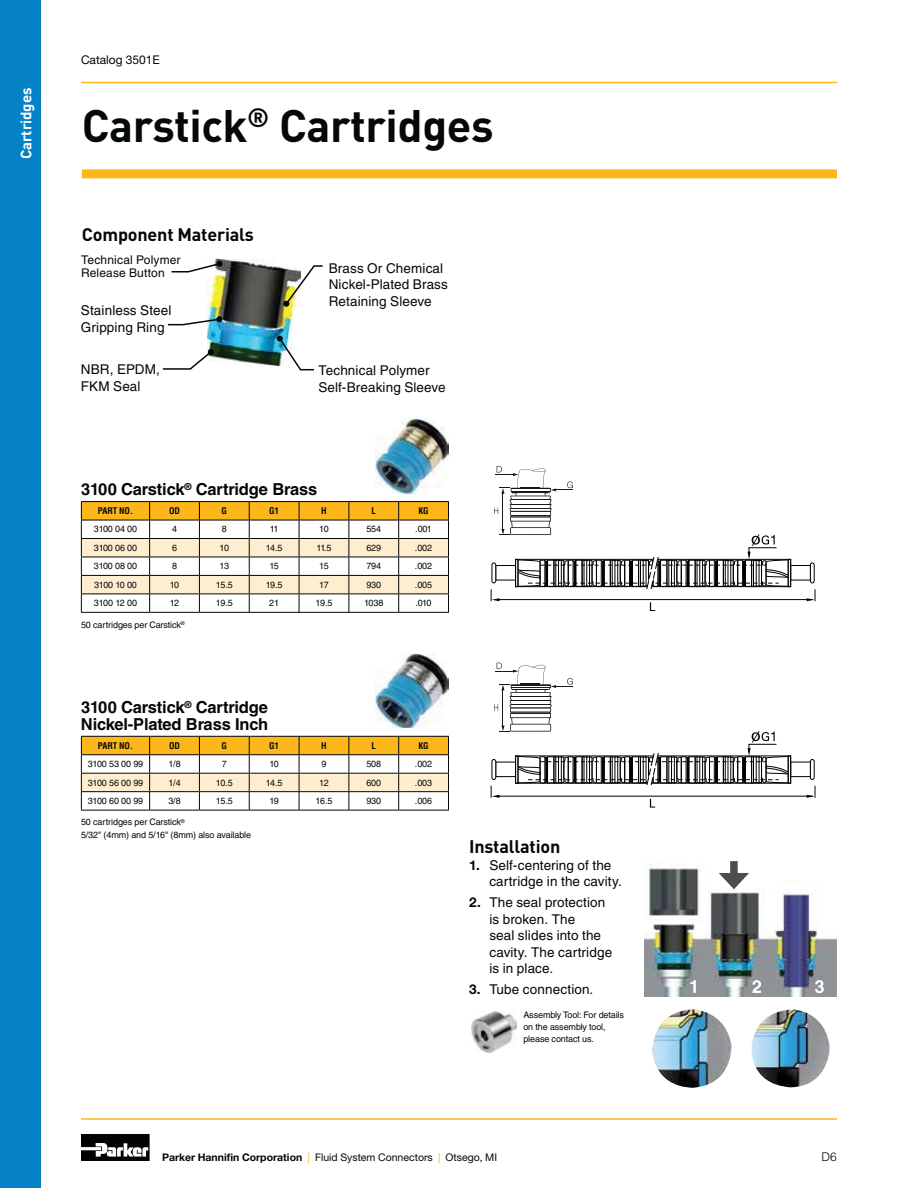
<style>
.page{position:relative;width:918px;height:1188px;background:#fff}
.page>*{position:absolute;margin:0;border:0;box-sizing:border-box;transform-origin:0 0}
.t1{font:700 45px "DINOT";letter-spacing:-.01em;color:#040809}
.t2{font:700 18px "DINOT";letter-spacing:-.01em;color:#040809}
.t3{font:700 16.5px/16.5px "Helvetica LT Std";letter-spacing:-.01em;color:#040809}
.t4{font:700 15px "DINOT";letter-spacing:-.01em;color:#fff}
.t5{font:13.5px/16.5px "Helvetica LT Std";letter-spacing:.01em;color:#040809}
.t6{font:12px/13.5px "Helvetica LT Std";letter-spacing:.015em;color:#040809}
.t7{font:12px "Helvetica Neue LT Std";color:#040809}
.t8{font:300 12px "Helvetica LT Std";color:#040809}
.t9{font:10.5px "Helvetica Neue LT Std";color:#040809}
.t10{font:9px/12px "Helvetica LT Std";letter-spacing:-.01em;color:#040809}
.t11{font:700 condensed 9px "Helvetica LT Std";letter-spacing:-.01em;color:#040809}
.s1{font-family:"Helvetica Neue LT Std";font-weight:700}
.s2{font-weight:700}
.s3{color:#fdb71b}
</style>
<div class="page">
<hr style="left:81px;top:1118px;width:756px;height:2px;background:#fdb71b">
<svg style="left:81px;top:1134px;width:69px;height:27px"></svg>
<hr style="left:81px;top:82px;width:756px;height:1px;background:#fdb71b">
<div style="left:0;top:0;width:40px;height:1188px;background:#0581c5"></div>
<hr style="left:81px;top:501px;width:69px;height:1px;background:#040809">
<hr style="left:150px;top:501px;width:49px;height:1px;background:#040809">
<hr style="left:199px;top:501px;width:50px;height:1px;background:#040809">
<hr style="left:249px;top:501px;width:50px;height:1px;background:#040809">
<hr style="left:299px;top:501px;width:50px;height:1px;background:#040809">
<hr style="left:349px;top:501px;width:50px;height:1px;background:#040809">
<hr style="left:399px;top:501px;width:50px;height:1px;background:#040809">
<svg style="left:81px;top:502px;width:368px;height:110px"></svg>
<hr style="left:81px;top:612px;width:69px;height:1px;background:#040809">
<hr style="left:150px;top:612px;width:49px;height:1px;background:#040809">
<hr style="left:199px;top:612px;width:100px;height:1px;background:#040809">
<hr style="left:299px;top:612px;width:100px;height:1px;background:#040809">
<hr style="left:399px;top:612px;width:50px;height:1px;background:#040809">
<svg style="left:81px;top:736px;width:368px;height:74px"></svg>
<hr style="left:81px;top:810px;width:69px;height:1px;background:#040809">
<hr style="left:150px;top:810px;width:49px;height:1px;background:#040809">
<hr style="left:199px;top:810px;width:100px;height:1px;background:#040809">
<hr style="left:299px;top:810px;width:100px;height:1px;background:#040809">
<hr style="left:399px;top:810px;width:50px;height:1px;background:#040809">
<img style="left:376px;top:419px;width:73px;height:74px">
<div style="left:790px;top:565px;width:21px;height:15px;border:1px solid #010202"></div>
<div style="left:810px;top:563px;width:4px;height:20px;border:1px solid #010202;border-radius:2px"></div>
<svg style="left:807px;top:589px;width:9px;height:12px"></svg>
<hr style="left:497px;top:599px;width:316px;height:1px;background:#010202">
<div style="left:790px;top:762px;width:21px;height:15px;border:1px solid #010202"></div>
<div style="left:810px;top:759px;width:4px;height:21px;border:1px solid #010202;border-radius:2px"></div>
<svg style="left:807px;top:786px;width:9px;height:12px"></svg>
<hr style="left:497px;top:796px;width:316px;height:1px;background:#010202">
<svg style="left:491px;top:466px;width:298px;height:145px"></svg>
<svg style="left:491px;top:663px;width:298px;height:145px"></svg>
<img style="left:376px;top:654px;width:73px;height:74px">
<div style="left:82px;top:169px;width:755px;height:9px;background:#fdb71b"></div>
<img style="left:207px;top:259px;width:91px;height:106px">
<svg style="left:162px;top:349px;width:52px;height:21px"></svg>
<svg style="left:277px;top:336px;width:38px;height:35px"></svg>
<svg style="left:283px;top:265px;width:40px;height:42px"></svg>
<svg style="left:167px;top:316px;width:55px;height:10px"></svg>
<svg style="left:171px;top:261px;width:52px;height:12px"></svg>
<img style="left:652px;top:1009px;width:178px;height:79px">
<img style="left:645px;top:864px;width:191px;height:132px">
<svg style="left:690px;top:980px;width:6px;height:13px"></svg>
<svg style="left:752px;top:980px;width:9px;height:13px"></svg>
<svg style="left:815px;top:980px;width:9px;height:13px"></svg>
<div style="left:730px;top:861px;width:8px;height:18px;background:#4d4d4f"></div>
<svg style="left:719px;top:873px;width:30px;height:16px"></svg>
<img style="left:472px;top:1011px;width:45px;height:41px">
<h3 class="t4" style="left:21px;top:159px;width:73px;rotate:-90deg">Cartridges</h3>
<h3 class="t7" style="left:81px;top:55px;width:80px">Catalog 3501E</h3>
<h1 class="t1" style="left:82px;top:110px;width:413px">Carstick<sup>®</sup> Cartridges</h1>
<h2 class="t2" style="left:82px;top:228px;width:174px">Component Materials</h2>
<h3 class="t6" style="left:81px;top:254px;width:101px">Technical Polymer<br>Release Button</h3>
<h3 class="t5" style="left:329px;top:261px;width:121px">Brass Or Chemical<br>Nickel-Plated Brass<br>Retaining Sleeve</h3>
<h3 class="t5" style="left:81px;top:303px;width:92px">Stainless Steel<br>Gripping Ring</h3>
<h3 class="t5" style="left:318px;top:363px;width:129px">Technical Polymer<br>Self-Breaking Sleeve</h3>
<h3 class="t5" style="left:81px;top:362px;width:81px">NBR, EPDM,<br>FKM Seal</h3>
<h3 class="t3" style="left:81px;top:482px;width:238px">3100 Carstick<sup>®</sup> Cartridge Brass</h3>
<p class="t11" style="left:98px;top:508px;width:37px">PART NO.</p>
<p class="t11" style="left:169px;top:508px;width:12px">OD</p>
<p class="t11" style="left:222px;top:508px;width:7px">G</p>
<p class="t11" style="left:269px;top:508px;width:11px">G1</p>
<p class="t11" style="left:321px;top:508px;width:7px">H</p>
<p class="t11" style="left:372px;top:508px;width:6px">L</p>
<p class="t11" style="left:418px;top:508px;width:12px">KG</p>
<p class="t10" style="left:94px;top:524px;width:45px">3100 04 00</p>
<p class="t10" style="left:172px;top:524px;width:7px">4</p>
<p class="t10" style="left:222px;top:524px;width:7px">8</p>
<p class="t10" style="left:270px;top:524px;width:10px">11</p>
<p class="t10" style="left:319px;top:524px;width:11px">10</p>
<p class="t10" style="left:366px;top:524px;width:16px">554</p>
<p class="t10" style="left:415px;top:524px;width:18px">.001</p>
<p class="t10" style="left:94px;top:542px;width:45px">3100 06 00</p>
<p class="t10" style="left:172px;top:542px;width:7px">6</p>
<p class="t10" style="left:220px;top:542px;width:11px">10</p>
<p class="t10" style="left:266px;top:542px;width:18px">14.5</p>
<p class="t10" style="left:317px;top:542px;width:16px">11.5</p>
<p class="t10" style="left:366px;top:542px;width:16px">629</p>
<p class="t10" style="left:415px;top:542px;width:19px">.002</p>
<p class="t10" style="left:94px;top:561px;width:45px">3100 08 00</p>
<p class="t10" style="left:172px;top:561px;width:7px">8</p>
<p class="t10" style="left:220px;top:561px;width:11px">13</p>
<p class="t10" style="left:269px;top:561px;width:11px">15</p>
<p class="t10" style="left:319px;top:561px;width:11px">15</p>
<p class="t10" style="left:366px;top:561px;width:16px">794</p>
<p class="t10" style="left:415px;top:561px;width:19px">.002</p>
<p class="t10" style="left:94px;top:579px;width:44px">3100 10 00</p>
<p class="t10" style="left:170px;top:579px;width:11px">10</p>
<p class="t10" style="left:216px;top:579px;width:18px">15.5</p>
<p class="t10" style="left:266px;top:579px;width:18px">19.5</p>
<p class="t10" style="left:319px;top:579px;width:11px">17</p>
<p class="t10" style="left:366px;top:579px;width:16px">930</p>
<p class="t10" style="left:415px;top:579px;width:19px">.005</p>
<p class="t10" style="left:94px;top:598px;width:45px">3100 12 00</p>
<p class="t10" style="left:170px;top:598px;width:11px">12</p>
<p class="t10" style="left:216px;top:598px;width:18px">19.5</p>
<p class="t10" style="left:269px;top:598px;width:11px">21</p>
<p class="t10" style="left:316px;top:598px;width:18px">19.5</p>
<p class="t10" style="left:364px;top:598px;width:21px">1038</p>
<p class="t10" style="left:416px;top:598px;width:18px">.010</p>
<p class="t10" style="left:81px;top:619px;width:105px">50 cartridges per Carstick<sup>®</sup></p>
<h3 class="t3" style="left:81px;top:701px;width:189px">3100 Carstick<sup>®</sup> Cartridge<br>Nickel-Plated Brass Inch</h3>
<p class="t11" style="left:98px;top:742px;width:37px">PART NO.</p>
<p class="t11" style="left:169px;top:742px;width:12px">OD</p>
<p class="t11" style="left:222px;top:742px;width:7px">G</p>
<p class="t11" style="left:269px;top:742px;width:11px">G1</p>
<p class="t11" style="left:321px;top:742px;width:7px">H</p>
<p class="t11" style="left:372px;top:742px;width:6px">L</p>
<p class="t11" style="left:418px;top:742px;width:12px">KG</p>
<p class="t10" style="left:88px;top:759px;width:57px">3100 53 00 99</p>
<p class="t10" style="left:168px;top:759px;width:14px">1/8</p>
<p class="t10" style="left:222px;top:759px;width:7px">7</p>
<p class="t10" style="left:269px;top:759px;width:11px">10</p>
<p class="t10" style="left:321px;top:759px;width:7px">9</p>
<p class="t10" style="left:366px;top:759px;width:16px">508</p>
<p class="t10" style="left:415px;top:759px;width:19px">.002</p>
<p class="t10" style="left:88px;top:777px;width:57px">3100 56 00 99</p>
<p class="t10" style="left:168px;top:777px;width:14px">1/4</p>
<p class="t10" style="left:216px;top:777px;width:18px">10.5</p>
<p class="t10" style="left:266px;top:777px;width:18px">14.5</p>
<p class="t10" style="left:319px;top:777px;width:11px">12</p>
<p class="t10" style="left:366px;top:777px;width:16px">600</p>
<p class="t10" style="left:415px;top:777px;width:19px">.003</p>
<p class="t10" style="left:88px;top:796px;width:57px">3100 60 00 99</p>
<p class="t10" style="left:168px;top:796px;width:14px">3/8</p>
<p class="t10" style="left:216px;top:796px;width:18px">15.5</p>
<p class="t10" style="left:269px;top:796px;width:11px">19</p>
<p class="t10" style="left:316px;top:796px;width:18px">16.5</p>
<p class="t10" style="left:366px;top:796px;width:16px">930</p>
<p class="t10" style="left:415px;top:796px;width:19px">.006</p>
<p class="t10" style="left:81px;top:817px;width:172px">50 cartridges per Carstick<sup>®<br></sup>5/32" (4mm) and 5/16" (8mm) also available</p>
<h2 class="t2" style="left:469px;top:840px;width:93px">Installation</h2>
<h3 class="t5" style="left:489px;top:858px;width:134px;text-indent:-20px"><span class="s1">1.</span> Self-centering of the cartridge in the cavity.</h3>
<h3 class="t5" style="left:489px;top:895px;width:124px;text-indent:-20px"><span class="s1">2.</span> The seal protection is broken. The<br>seal slides into the cavity. The cartridge is in place.</h3>
<h3 class="t5" style="left:469px;top:982px;width:126px"><span class="s1">3.</span> Tube connection.</h3>
<p class="t10" style="left:523px;top:1009px;width:102px">Assembly Tool: For details on the assembly tool, please contact us.</p>
<p class="t9" style="left:162px;top:1153px;width:337px"><span class="s2">Parker Hannifin Corporation</span> <span class="s3">|</span> Fluid System Connectors <span class="s3">|</span> Otsego, MI</p>
<h3 class="t8" style="left:822px;top:1150px;width:17px">D6</h3>
</div>
